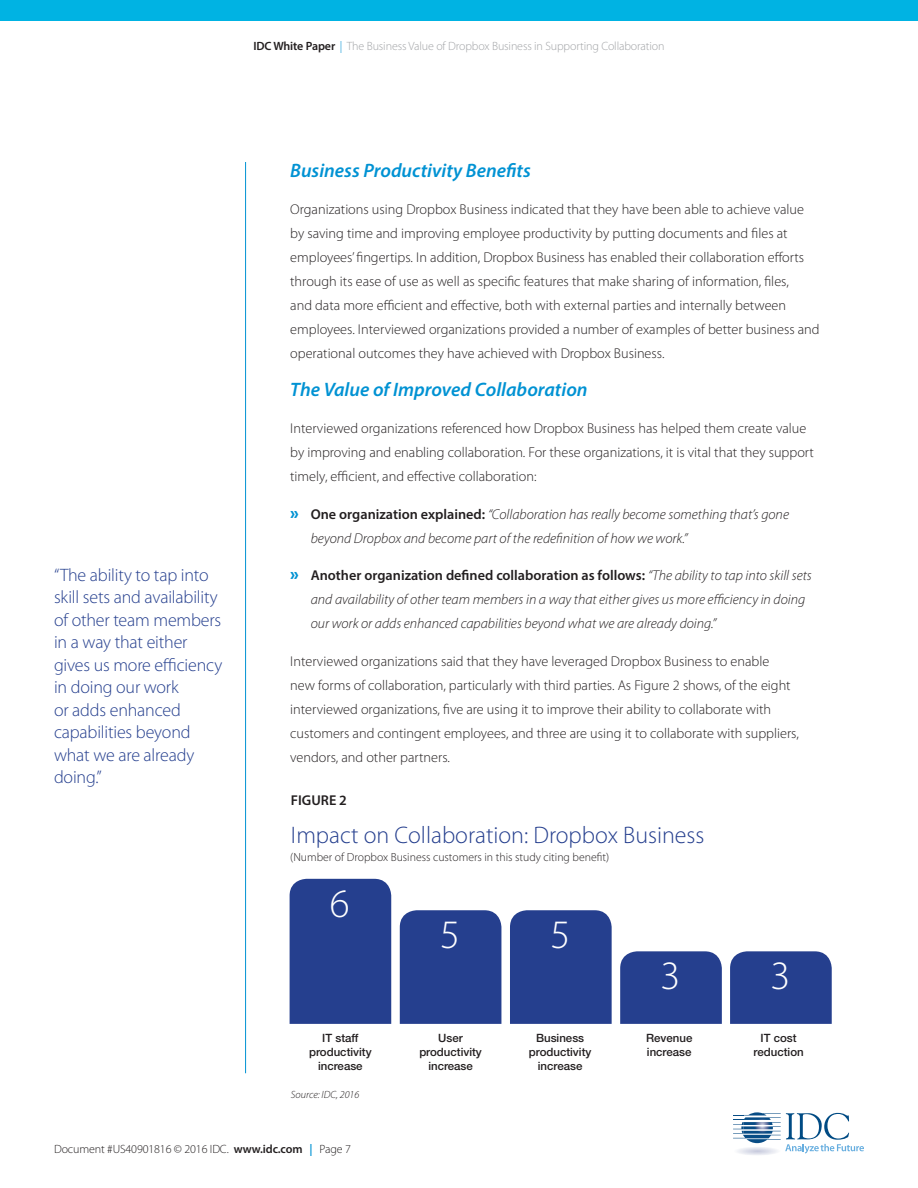
<style>
.page{position:relative;width:918px;height:1188px;background:#fff}
.page>*{position:absolute;margin:0;border:0;box-sizing:border-box;transform-origin:0 0}
.t1{font:300 40.5px "Myriad Pro";color:#fff}
.t2{font:300 24px "Myriad Pro";color:#253f8e}
.t3{font:italic 600 19.5px "Myriad Pro";color:#0092d3}
.t4{font:300 18px/22.5px "Myriad Pro";letter-spacing:-.01em;color:#253f8e}
.t5{font:300 14.25px/24px "Myriad Pro";color:#231f20}
.t6{font:italic 300 14.25px/24px "Myriad Pro";color:#231f20}
.t7{font:600 14.25px "Myriad Pro";color:#231f20}
.t8{font:300 12px "Myriad Pro";letter-spacing:-.01em;color:#a1a3a6}
.t9{font:300 12px "Myriad Pro";letter-spacing:-.01em;color:#231f20}
.t10{font:300 11.7px "Myriad Pro";color:#231f20}
.t11{font:500 11.4px/14.1px "Helvetica Neue";color:#231f20;text-align:center}
.t12{font:italic 300 10.5px "Myriad Pro";color:#231f20}
.s1{font-weight:600;color:#231f20}
.s2{color:#0092d3}
.s3{font-weight:900;font-style:normal;font-size:18px;color:#0092d3}
.s4{font-weight:600;font-style:normal}
.s5{font-weight:600}
.s6{font-weight:600;color:#0092d3}
</style>
<div class="page">
<svg style="left:733px;top:1113px;width:131px;height:42px"></svg>
<hr style="left:245px;top:162px;width:1px;height:911px;background:#0092d3">
<div style="left:0;top:0;width:918px;height:21px;background:#00b3e3"></div>
<div style="left:290px;top:879px;width:101px;height:145px;background:#253f8e"></div>
<div style="left:400px;top:910px;width:101px;height:114px;background:#253f8e"></div>
<div style="left:510px;top:910px;width:102px;height:114px;background:#253f8e"></div>
<div style="left:620px;top:951px;width:102px;height:73px;background:#253f8e"></div>
<div style="left:730px;top:951px;width:102px;height:73px;background:#253f8e"></div>
<p class="t8" style="left:253px;top:39px;width:413px"><span class="s1">IDC White Paper</span> <span class="s2">|</span> The Business Value of Dropbox Business in Supporting Collaboration</p>
<p class="t4" style="left:54px;top:563px;width:170px">“The ability to tap into skill sets and availability of other team members in a way that either gives us more efficiency in doing our work<br>or adds enhanced capabilities beyond what we are already doing.”</p>
<p class="t3" style="left:290px;top:158px;width:242px">Business Productivity Benefits</p>
<p class="t5" style="left:290px;top:197px;width:531px">Organizations using Dropbox Business indicated that they have been able to achieve value by saving time and improving employee productivity by putting documents and files at employees’ fingertips. In addition, Dropbox Business has enabled their collaboration efforts through its ease of use as well as specific features that make sharing of information, files,<br>and data more efficient and effective, both with external parties and internally between employees. Interviewed organizations provided a number of examples of better business and operational outcomes they have achieved with Dropbox Business.</p>
<p class="t3" style="left:290px;top:377px;width:299px">The Value of Improved Collaboration</p>
<p class="t5" style="left:290px;top:416px;width:525px">Interviewed organizations referenced how Dropbox Business has helped them create value by improving and enabling collaboration. For these organizations, it is vital that they support timely, efficient, and effective collaboration:</p>
<p class="t6" style="left:311px;top:502px;width:480px;text-indent:-21px"><span class="s3">»</span> <span class="s4">One organization explained:</span> “Collaboration has really become something that’s gone beyond Dropbox and become part of the redefinition of how we work.”</p>
<p class="t6" style="left:311px;top:563px;width:503px;text-indent:-21px"><span class="s3">»</span> <span class="s4">Another organization defined collaboration as follows:</span> “The ability to tap into skill sets and availability of other team members in a way that either gives us more efficiency in doing our work or adds enhanced capabilities beyond what we are already doing.”</p>
<p class="t5" style="left:290px;top:649px;width:510px">Interviewed organizations said that they have leveraged Dropbox Business to enable<br>new forms of collaboration, particularly with third parties. As Figure 2 shows, of the eight interviewed organizations, five are using it to improve their ability to collaborate with customers and contingent employees, and three are using it to collaborate with suppliers, vendors, and other partners.</p>
<p class="t7" style="left:291px;top:791px;width:58px">FIGURE 2</p>
<p class="t2" style="left:291px;top:820px;width:415px">Impact on Collaboration: Dropbox Business</p>
<p class="t10" style="left:290px;top:850px;width:320px">(Number of Dropbox Business customers in this study citing benefit)</p>
<p class="t1" style="left:330px;top:879px;width:21px">6</p>
<p class="t1" style="left:440px;top:910px;width:21px">5</p>
<p class="t1" style="left:550px;top:910px;width:21px">5</p>
<p class="t11" style="left:309px;top:1031px;width:64px">IT staff productivity increase</p>
<p class="t11" style="left:438px;top:1031px;width:26px">User</p>
<p class="t11" style="left:419px;top:1045px;width:64px">productivity increase</p>
<p class="t12" style="left:291px;top:1089px;width:70px">Source: IDC, 2016</p>
<p class="t11" style="left:536px;top:1031px;width:50px">Business</p>
<p class="t11" style="left:529px;top:1045px;width:64px">productivity increase</p>
<p class="t1" style="left:661px;top:951px;width:21px">3</p>
<p class="t1" style="left:770px;top:951px;width:21px">3</p>
<p class="t11" style="left:646px;top:1031px;width:48px;text-align:left">Revenue increase</p>
<p class="t11" style="left:761px;top:1031px;width:38px">IT cost</p>
<p class="t11" style="left:754px;top:1045px;width:52px">reduction</p>
<p class="t9" style="left:54px;top:1141px;width:298px">Document #US40901816 © 2016 IDC. <span class="s5">www.idc.com</span> <span class="s6">|</span> Page 7</p>
</div>
